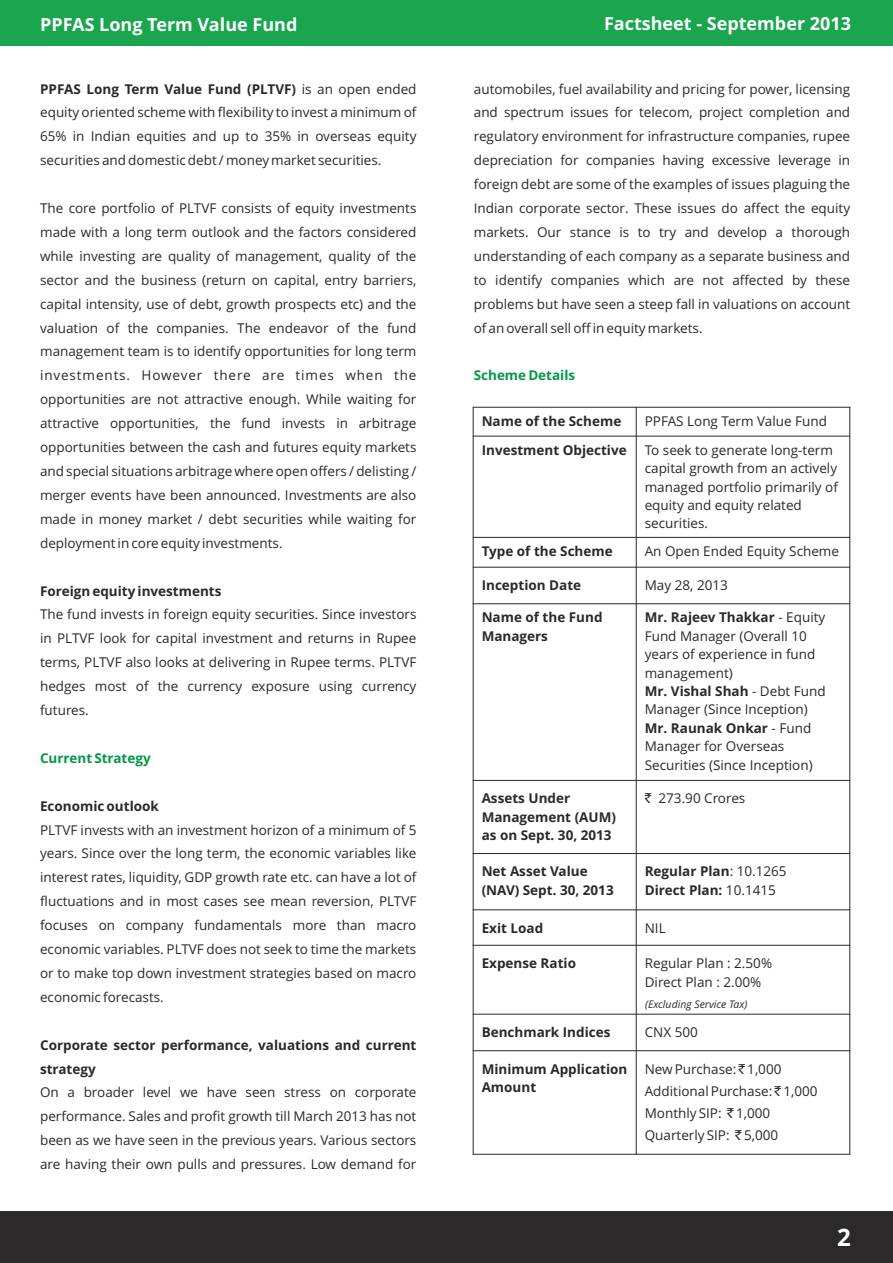
<style>
.page{position:relative;width:893px;height:1263px;background:#fff}
.page>*{position:absolute;margin:0;border:0;box-sizing:border-box;transform-origin:0 0}
.t1{font:700 24px "Open Sans";color:#fff}
.t2{font:700 18px "Open Sans";color:#fff}
.t3{font:13.5px/23.9px "Open Sans";color:#2b2929}
.t4{font:700 13.5px/18.5px "Open Sans";color:#2b2929}
.t5{font:700 13.5px "Open Sans";color:#009945}
.t6{font:italic 10.5px "Open Sans";color:#2b2929}
.s1{font-weight:400}
.s2{font-weight:700}
.s3{font-family:"Rupee Foradian"}
</style>
<div class="page">
<div style="left:0;top:1211px;width:893px;height:52px;background:#2b2929"></div>
<div style="left:0;top:0;width:893px;height:46px;background:#1aa64f"></div>
<hr style="left:473px;top:407px;width:1px;height:748px;background:#2b2929">
<hr style="left:636px;top:407px;width:1px;height:748px;background:#2b2929">
<hr style="left:849px;top:407px;width:1px;height:748px;background:#2b2929">
<hr style="left:473px;top:1154px;width:377px;height:1px;background:#2b2929">
<hr style="left:473px;top:1050px;width:377px;height:1px;background:#2b2929">
<hr style="left:473px;top:1014px;width:377px;height:1px;background:#2b2929">
<hr style="left:473px;top:945px;width:377px;height:1px;background:#2b2929">
<hr style="left:473px;top:909px;width:377px;height:1px;background:#2b2929">
<hr style="left:473px;top:853px;width:377px;height:1px;background:#2b2929">
<hr style="left:473px;top:780px;width:377px;height:1px;background:#2b2929">
<hr style="left:473px;top:603px;width:377px;height:1px;background:#2b2929">
<hr style="left:473px;top:567px;width:377px;height:1px;background:#2b2929">
<hr style="left:473px;top:537px;width:377px;height:1px;background:#2b2929">
<hr style="left:473px;top:436px;width:377px;height:1px;background:#2b2929">
<hr style="left:473px;top:407px;width:377px;height:1px;background:#2b2929">
<h2 class="t2" style="left:40px;top:17px;width:259px">PPFAS Long Term Value Fund</h2>
<h2 class="t2" style="left:604px;top:16px;width:248px">Factsheet - September 2013</h2>
<p class="t4" style="left:40px;top:81px;width:378px">PPFAS Long Term Value Fund (PLTVF) <span class="s1">is an open ended</span></p>
<p class="t3" style="left:474px;top:78px;width:378px">automobiles, fuel availability and pricing for power, licensing</p>
<p class="t3" style="left:40px;top:102px;width:378px">equity oriented scheme with flexibility to invest a minimum of</p>
<p class="t3" style="left:474px;top:102px;width:378px">and spectrum issues for telecom, project completion and</p>
<p class="t3" style="left:40px;top:126px;width:378px">65% in Indian equities and up to 35% in overseas equity</p>
<p class="t3" style="left:474px;top:126px;width:378px">regulatory environment for infrastructure companies, rupee</p>
<p class="t3" style="left:40px;top:150px;width:343px">securities and domestic debt / money market securities.</p>
<p class="t3" style="left:474px;top:150px;width:378px">depreciation for companies having excessive leverage in foreign debt are some of the examples of issues plaguing the</p>
<p class="t3" style="left:40px;top:198px;width:378px">The core portfolio of PLTVF consists of equity investments</p>
<p class="t3" style="left:474px;top:198px;width:378px">Indian corporate sector. These issues do affect the equity</p>
<p class="t3" style="left:40px;top:221px;width:378px">made with a long term outlook and the factors considered</p>
<p class="t3" style="left:474px;top:221px;width:378px">markets. Our stance is to try and develop a thorough</p>
<p class="t3" style="left:40px;top:245px;width:378px">while investing are quality of management, quality of the</p>
<p class="t3" style="left:474px;top:245px;width:378px">understanding of each company as a separate business and</p>
<p class="t3" style="left:40px;top:269px;width:378px">sector and the business (return on capital, entry barriers,</p>
<p class="t3" style="left:474px;top:269px;width:378px">to identify companies which are not affected by these</p>
<p class="t3" style="left:40px;top:293px;width:378px">capital intensity, use of debt, growth prospects etc) and the</p>
<p class="t3" style="left:474px;top:293px;width:378px">problems but have seen a steep fall in valuations on account</p>
<p class="t3" style="left:40px;top:317px;width:378px">valuation of the companies. The endeavor of the fund</p>
<p class="t3" style="left:474px;top:317px;width:230px">of an overall sell off in equity markets.</p>
<p class="t3" style="left:40px;top:341px;width:378px;text-align:justify">management team is to identify opportunities for long term investments. However there are times when the opportunities are not attractive enough. While waiting for attractive opportunities, the fund invests in arbitrage opportunities between the cash and futures equity markets and special situations arbitrage where open offers / delisting / merger events have been announced. Investments are also made in money market / debt securities while waiting for deployment in core equity investments.</p>
<p class="t4" style="left:40px;top:583px;width:183px">Foreign equity investments</p>
<p class="t3" style="left:40px;top:604px;width:378px;text-align:justify">The fund invests in foreign equity securities. Since investors in PLTVF look for capital investment and returns in Rupee terms, PLTVF also looks at delivering in Rupee terms. PLTVF hedges most of the currency exposure using currency futures.</p>
<p class="t5" style="left:474px;top:370px;width:103px">Scheme Details</p>
<p class="t4" style="left:482px;top:413px;width:141px">Name of the Scheme</p>
<p class="t3" style="left:645px;top:410px;width:184px">PPFAS Long Term Value Fund</p>
<p class="t4" style="left:482px;top:442px;width:147px">Investment Objective</p>
<p class="t3" style="left:645px;top:442px;width:195px;line-height:18.5px">To seek to generate long-term capital growth from an actively managed portfolio primarily of equity and equity related securities.</p>
<p class="t4" style="left:482px;top:543px;width:133px">Type of the Scheme</p>
<p class="t3" style="left:645px;top:541px;width:196px">An Open Ended Equity Scheme</p>
<p class="t4" style="left:482px;top:577px;width:101px">Inception Date</p>
<p class="t3" style="left:645px;top:575px;width:85px">May 28, 2013</p>
<p class="t4" style="left:482px;top:610px;width:122px">Name of the Fund<br>Managers</p>
<p class="t3" style="left:645px;top:610px;width:182px;line-height:18.5px"><span class="s2">Mr. Rajeev Thakkar</span> - Equity<br>Fund Manager (Overall 10 years of experience in fund management)<br><span class="s2">Mr. Vishal Shah</span> - Debt Fund<br>Manager (Since Inception)<br><span class="s2">Mr. Raunak Onkar</span> - Fund<br>Manager for Overseas<br>Securities (Since Inception)</p>
<p class="t4" style="left:482px;top:790px;width:136px">Assets Under<br>Management (AUM) as on Sept. 30, 2013</p>
<p class="t3" style="left:645px;top:788px;width:102px"><span class="s3">`</span> 273.90 Crores</p>
<p class="t4" style="left:482px;top:864px;width:134px">Net Asset Value (NAV) Sept. 30, 2013</p>
<p class="t4" style="left:645px;top:864px;width:143px">Regular Plan<span class="s1">: 10.1265<br></span>Direct Plan: <span class="s1">10.1415</span></p>
<p class="t4" style="left:482px;top:920px;width:63px">Exit Load</p>
<p class="t3" style="left:645px;top:917px;width:22px">NIL</p>
<p class="t4" style="left:482px;top:955px;width:96px">Expense Ratio</p>
<p class="t3" style="left:645px;top:955px;width:129px;line-height:18.5px">Regular Plan : 2.50%<br>Direct Plan : 2.00%</p>
<p class="t4" style="left:482px;top:1024px;width:130px">Benchmark Indices</p>
<p class="t3" style="left:645px;top:1022px;width:55px">CNX 500</p>
<p class="t4" style="left:482px;top:1061px;width:147px">Minimum Application<br>Amount</p>
<p class="t3" style="left:645px;top:1059px;width:174px;line-height:22px">New Purchase: <span class="s3">`</span> 1,000<br>Additional Purchase: <span class="s3">`</span> 1,000<br>Monthly SIP: <span class="s3">`</span> 1,000<br>Quarterly SIP: <span class="s3">`</span> 5,000</p>
<p class="t5" style="left:40px;top:752px;width:112px">Current Strategy</p>
<p class="t4" style="left:40px;top:798px;width:120px">Economic outlook</p>
<p class="t3" style="left:40px;top:819px;width:378px;text-align:justify">PLTVF invests with an investment horizon of a minimum of 5 years. Since over the long term, the economic variables like interest rates, liquidity, GDP growth rate etc. can have a lot of fluctuations and in most cases see mean reversion, PLTVF focuses on company fundamentals more than macro economic variables. PLTVF does not seek to time the markets or to make top down investment strategies based on macro economic forecasts.</p>
<p class="t4" style="left:40px;top:1034px;width:378px;line-height:23.9px">Corporate sector performance, valuations and current strategy</p>
<p class="t3" style="left:40px;top:1082px;width:378px;text-align:justify">On a broader level we have seen stress on corporate performance. Sales and profit growth till March 2013 has not been as we have seen in the previous years. Various sectors are having their own pulls and pressures. Low demand for</p>
<p class="t6" style="left:645px;top:1000px;width:104px">(Excluding Service Tax)</p>
<h1 class="t1" style="left:837px;top:1228px;width:15px">2</h1>
</div>
